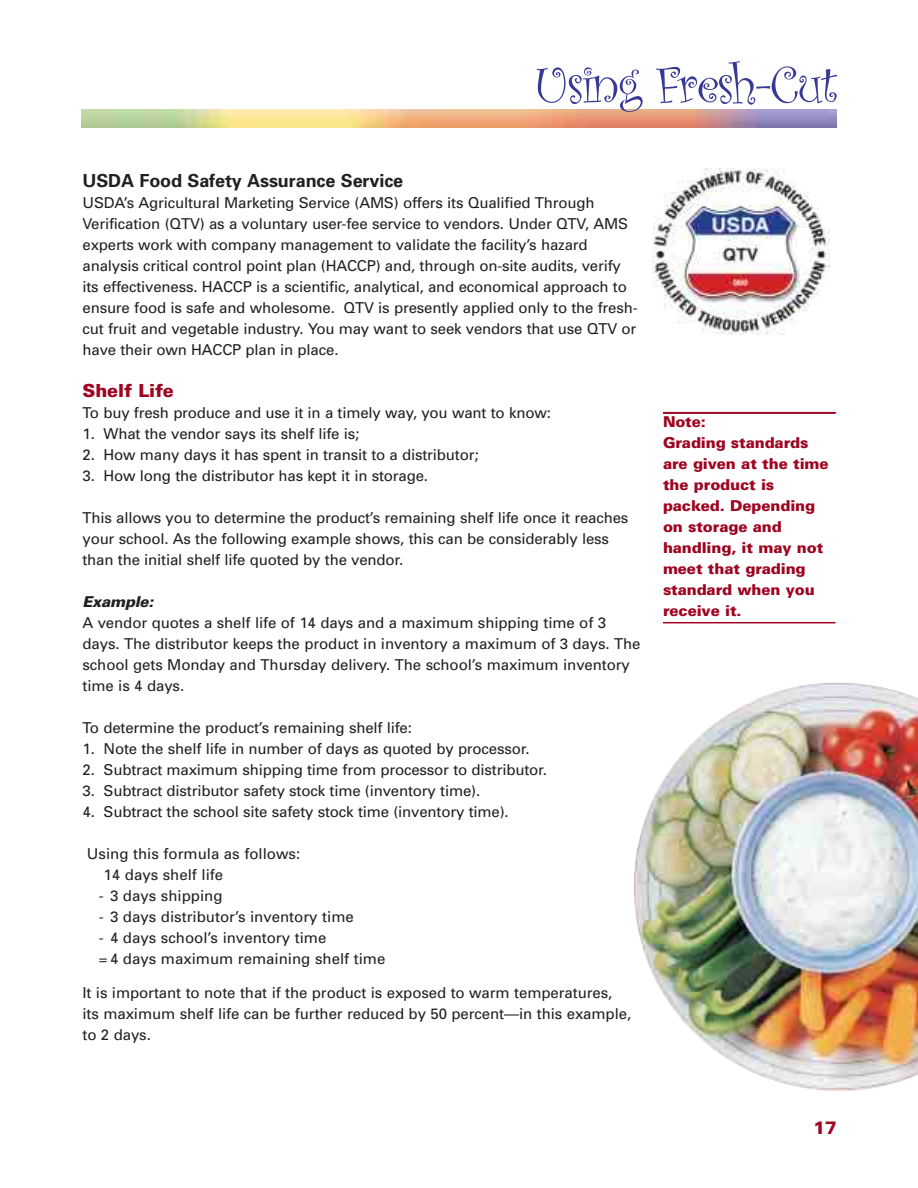
<style>
.page{position:relative;width:918px;height:1188px;background:#fff}
.page>*{position:absolute;margin:0;border:0;box-sizing:border-box;transform-origin:0 0}
.t1{font:54px "Curlz";letter-spacing:-.03em;color:#383996}
.t2{font:700 18px "Univers";letter-spacing:-.005em;color:#231f20}
.t3{font:900 18px "Univers";letter-spacing:-.005em;color:#9e0520}
.t4{font:15px/21px "Univers";letter-spacing:-.01em;color:#231f20}
.t5{font:900 15px/21px "Univers";letter-spacing:-.005em;color:#9e0520}
.t6{font:italic 900 15px "Univers";letter-spacing:-.015em;color:#231f20}
</style>
<div class="page">
<img style="left:81px;top:110px;width:756px;height:18px">
<img style="left:653px;top:168px;width:177px;height:167px">
<hr style="left:663px;top:412px;width:173px;height:1px;background:#9e0520">
<hr style="left:663px;top:622px;width:173px;height:1px;background:#9e0520">
<img style="left:634px;top:682px;width:284px;height:409px">
<h1 class="t1" style="left:533px;top:62px;width:305px">Using Fresh-Cut</h1>
<p class="t2" style="left:82px;top:174px;width:322px">USDA Food Safety Assurance Service</p>
<p class="t4" style="left:82px;top:193px;width:557px">USDA’s Agricultural Marketing Service (AMS) offers its Qualified Through Verification (QTV) as a voluntary user-fee service to vendors. Under QTV, AMS experts work with company management to validate the facility’s hazard analysis critical control point plan (HACCP) and, through on-site audits, verify its effectiveness. HACCP is a scientific, analytical, and economical approach to ensure food is safe and wholesome. QTV is presently applied only to the fresh&shy;cut fruit and vegetable industry. You may want to seek vendors that use QTV or have their own HACCP plan in place.</p>
<p class="t3" style="left:82px;top:384px;width:93px">Shelf Life</p>
<p class="t4" style="left:82px;top:403px;width:470px">To buy fresh produce and use it in a timely way, you want to know:</p>
<p class="t4" style="left:82px;top:424px;width:278px">1. What the vendor says its shelf life is;</p>
<p class="t4" style="left:82px;top:445px;width:398px">2. How many days it has spent in transit to a distributor;</p>
<p class="t4" style="left:82px;top:466px;width:347px">3. How long the distributor has kept it in storage.</p>
<p class="t4" style="left:82px;top:508px;width:547px">This allows you to determine the product’s remaining shelf life once it reaches your school. As the following example shows, this can be considerably less than the initial shelf life quoted by the vendor.</p>
<p class="t6" style="left:82px;top:596px;width:73px">Example:</p>
<p class="t4" style="left:82px;top:613px;width:560px">A vendor quotes a shelf life of 14 days and a maximum shipping time of 3 days. The distributor keeps the product in inventory a maximum of 3 days. The school gets Monday and Thursday delivery. The school’s maximum inventory time is 4 days.</p>
<p class="t4" style="left:82px;top:718px;width:331px">To determine the product’s remaining shelf life:</p>
<p class="t4" style="left:82px;top:739px;width:449px">1. Note the shelf life in number of days as quoted by processor.</p>
<p class="t4" style="left:82px;top:760px;width:466px">2. Subtract maximum shipping time from processor to distributor.</p>
<p class="t4" style="left:82px;top:781px;width:399px">3. Subtract distributor safety stock time (inventory time).</p>
<p class="t4" style="left:82px;top:802px;width:428px">4. Subtract the school site safety stock time (inventory time).</p>
<p class="t4" style="left:104px;top:844px;width:198px;text-indent:-17px">Using this formula as follows:<br>14 days shelf life</p>
<p class="t4" style="left:99px;top:886px;width:125px">- 3 days shipping</p>
<p class="t4" style="left:99px;top:907px;width:257px">- 3 days distributor’s inventory time</p>
<p class="t4" style="left:99px;top:928px;width:288px">- 4 days school’s inventory time<br>= 4 days maximum remaining shelf time</p>
<p class="t4" style="left:82px;top:984px;width:550px">It is important to note that if the product is exposed to warm temperatures, its maximum shelf life can be further reduced by 50 percent—in this example, to 2 days.</p>
<p class="t5" style="left:663px;top:413px;width:167px">Note:<br>Grading standards are given at the time the product is packed. Depending on storage and handling, it may not meet that grading standard when you receive it.</p>
<p class="t3" style="left:813px;top:1121px;width:25px">17</p>
</div>
